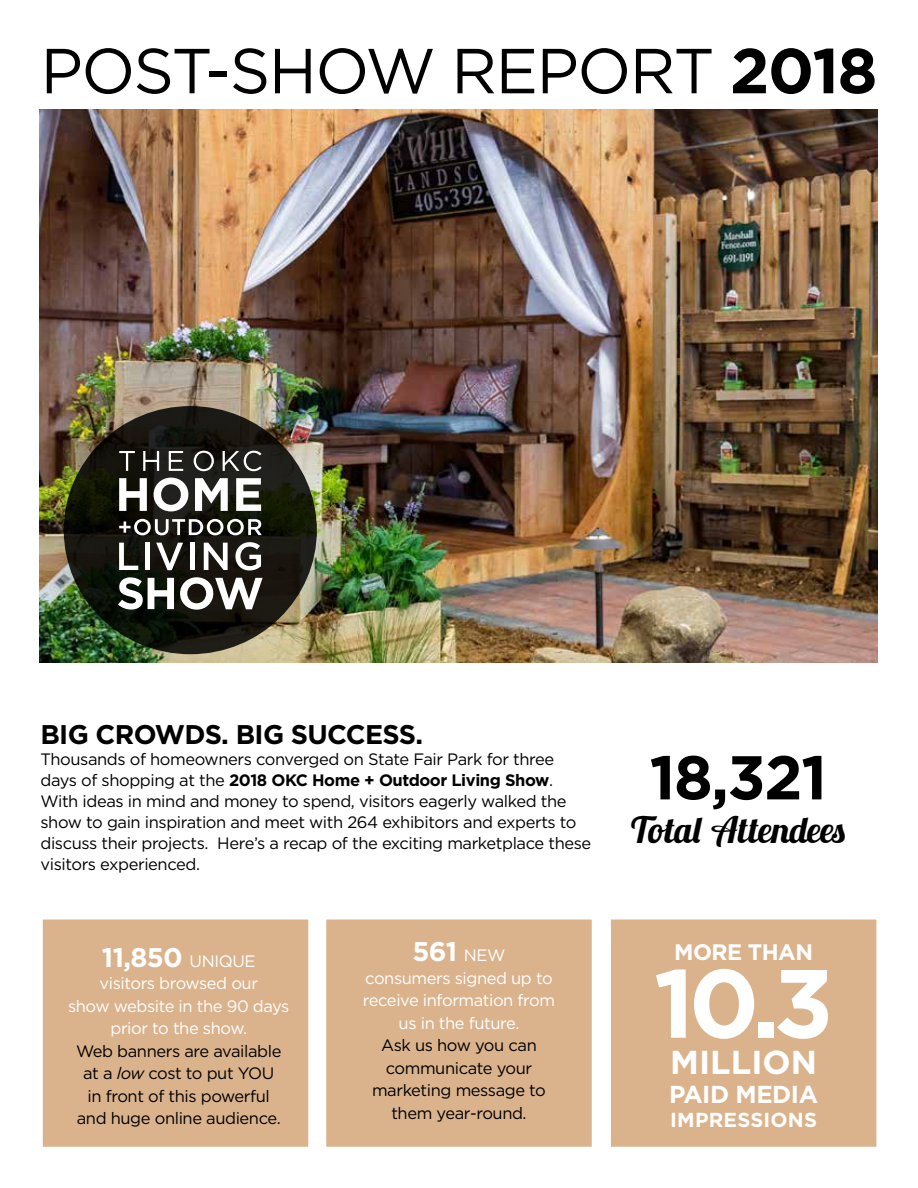
<style>
.page{position:relative;width:918px;height:1188px;background:#fff}
.page>*{position:absolute;margin:0;border:0;box-sizing:border-box;transform-origin:0 0}
.t1{font:700 96.75px "Gotham";color:#fff}
.t2{font:63.45px "Gotham";letter-spacing:-.025em;color:#000}
.t3{font:700 61.65px "Gotham";color:#000}
.t4{font:36.3px "Lobster 1.3";color:#000}
.t5{font:700 33.15px "Gotham";color:#fff}
.t6{font:700 27px "Gotham";letter-spacing:-.025em;color:#000}
.t7{font:700 27px "Gotham";letter-spacing:-.025em;color:#fff}
.t8{font:700 24.45px "Gotham";letter-spacing:-.02em;color:#fff}
.t9{font:700 22.35px "Gotham";letter-spacing:-.025em;color:#fff}
.t10{font:700 20.25px "Gotham";letter-spacing:.01em;color:#fff}
.t11{font:16.5px/22.5px "Gotham";letter-spacing:-.025em;color:#000;text-align:center}
.t12{font:16.5px/22.5px "Gotham";letter-spacing:-.025em;color:#fff;text-align:center}
.s1{font-weight:700}
.s2{font-weight:400;font-size:16.5px}
.s3{font-style:italic}
</style>
<div class="page">
<div style="left:325px;top:918px;width:268px;height:230px;background:#dab38d;border:2px solid #fff"></div>
<img style="left:39px;top:110px;width:839px;height:553px">
<svg style="left:64px;top:406px;width:253px;height:248px"></svg>
<svg style="left:119px;top:451px;width:16px;height:20px"></svg>
<svg style="left:143px;top:451px;width:16px;height:20px"></svg>
<svg style="left:169px;top:451px;width:14px;height:20px"></svg>
<svg style="left:194px;top:451px;width:20px;height:20px"></svg>
<svg style="left:223px;top:451px;width:39px;height:20px"></svg>
<svg style="left:119px;top:478px;width:28px;height:33px"></svg>
<svg style="left:154px;top:478px;width:34px;height:33px"></svg>
<svg style="left:195px;top:478px;width:33px;height:33px"></svg>
<svg style="left:236px;top:478px;width:25px;height:33px"></svg>
<svg style="left:119px;top:519px;width:143px;height:16px"></svg>
<svg style="left:119px;top:543px;width:19px;height:27px"></svg>
<div style="left:145px;top:543px;width:5px;height:27px;background:#fff"></div>
<svg style="left:156px;top:543px;width:27px;height:27px"></svg>
<hr style="left:190px;top:543px;width:4px;height:27px;background:#fff">
<svg style="left:204px;top:543px;width:24px;height:27px"></svg>
<svg style="left:235px;top:542px;width:26px;height:28px"></svg>
<svg style="left:118px;top:577px;width:56px;height:33px"></svg>
<svg style="left:180px;top:577px;width:83px;height:33px"></svg>
<div style="left:41px;top:918px;width:269px;height:230px;background:#dab38d;border:2px solid #fff"></div>
<div style="left:609px;top:918px;width:269px;height:230px;background:#dab38d;border:2px solid #fff"></div>
<h2 class="t2" style="left:40px;top:30px;width:839px">POST-SHOW REPORT <span class="s1">2018</span></h2>
<h3 class="t6" style="left:40px;top:717px;width:384px">BIG CROWDS. BIG SUCCESS.</h3>
<p class="t11" style="left:40px;top:748px;width:552px;line-height:21px;text-align:left">Thousands of homeowners converged on State Fair Park for three days of shopping at the <span class="s1">2018 OKC Home + Outdoor Living Show</span>.<br>With ideas in mind and money to spend, visitors eagerly walked the show to gain inspiration and meet with 264 exhibitors and experts to discuss their projects. Here’s a recap of the exciting marketplace these visitors experienced.</p>
<h3 class="t7" style="left:102px;top:939px;width:155px">11,850 <span class="s2">UNIQUE</span></h3>
<p class="t12" style="left:68px;top:972px;width:223px">visitors browsed our<br>show website in the 90 days prior to the show.</p>
<p class="t11" style="left:76px;top:1039px;width:207px">Web banners are available at a <span class="s3">low</span> cost to put YOU in front of this powerful and huge online audience.</p>
<h3 class="t7" style="left:413px;top:934px;width:94px">561 <span class="s2">NEW</span></h3>
<p class="t12" style="left:363px;top:966px;width:194px">consumers signed up to receive information from us in the future.</p>
<p class="t11" style="left:372px;top:1034px;width:175px">Ask us how you can communicate your marketing message to them year-round.</p>
<h3 class="t3" style="left:649px;top:737px;width:179px">18,321</h3>
<h3 class="t4" style="left:631px;top:807px;width:216px">Total Attendees</h3>
<h3 class="t9" style="left:674px;top:937px;width:140px">MORE THAN</h3>
<h1 class="t1" style="left:654px;top:939px;width:181px">10.3</h1>
<h3 class="t5" style="left:670px;top:1040px;width:148px">MILLION</h3>
<h3 class="t8" style="left:669px;top:1078px;width:150px">PAID MEDIA</h3>
<p class="t10" style="left:670px;top:1107px;width:148px">IMPRESSIONS</p>
</div>
